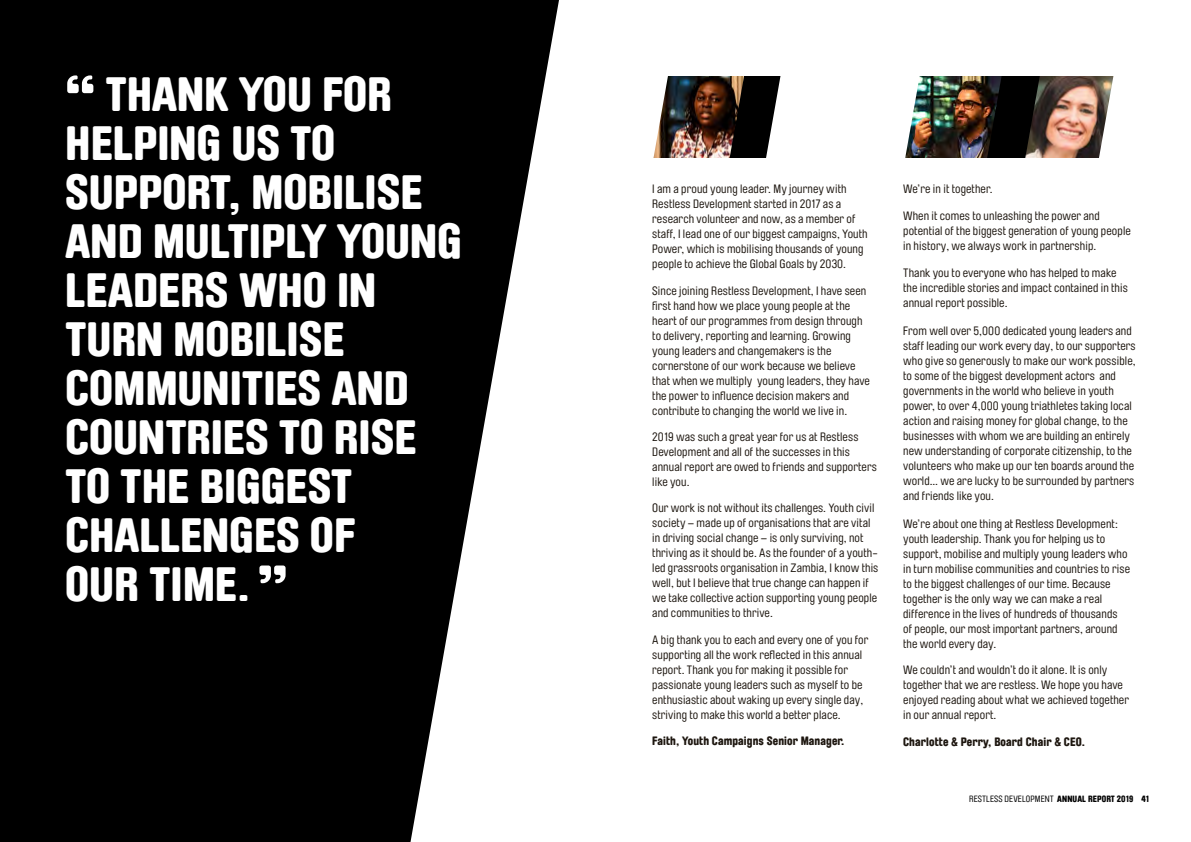
<style>
.page{position:relative;width:1191px;height:842px;background:#fff}
.page>*{position:absolute;margin:0;border:0;box-sizing:border-box;transform-origin:0 0}
.Heading_no_backgroun{font:900 48px/49px "Brauer Neue";color:#fff}
.Body_copy{font:12px/15px "Brauer Neue Std";letter-spacing:.01em;color:#1d160f}
.Body_copy-2{font:900 12px "Brauer Neue Std";letter-spacing:.01em;color:#1d160f}
.t1{font:9px "Brauer Neue Std";letter-spacing:.015em;color:#000}
.s1{font-size:72px}
.s2{font-weight:900}
</style>
<div class="page">
<svg style="left:745px;top:76px;width:35px;height:82px"></svg>
<svg style="left:0;top:0;width:559px;height:842px;background:#1f1f1f"></svg>
<img style="left:653px;top:76px;width:92px;height:82px">
<img style="left:1041px;top:76px;width:72px;height:82px">
<svg style="left:1002px;top:76px;width:39px;height:82px;background:#12100e"></svg>
<img style="left:905px;top:76px;width:97px;height:82px">
<p class="Heading_no_backgroun" style="left:65px;top:69px;width:398px"><span class="s1">“</span> THANK YOU FOR<br>HELPING US TO<br>SUPPORT, MOBILISE<br>AND MULTIPLY YOUNG<br>LEADERS WHO IN<br>TURN MOBILISE<br>COMMUNITIES AND<br>COUNTRIES TO RISE</p>
<p class="Heading_no_backgroun" style="left:65px;top:461px;width:292px;text-align:justify">TO THE BIGGEST CHALLENGES OF OUR TIME. <span class="s1">”</span></p>
<p class="Body_copy" style="left:652px;top:182px;width:217px">I am a proud young leader. My journey with Restless Development started in 2017 as a research volunteer and now, as a member of staff, I lead one of our biggest campaigns, Youth Power, which is mobilising thousands of young people to achieve the Global Goals by 2030.</p>
<p class="Body_copy" style="left:652px;top:283px;width:219px">Since joining Restless Development, I have seen first hand how we place young people at the heart of our programmes from design through to delivery, reporting and learning. Growing young leaders and changemakers is the cornerstone of our work because we believe that when we multiply young leaders, they have the power to influence decision makers and contribute to changing the world we live in.</p>
<p class="Body_copy" style="left:652px;top:429px;width:226px">2019 was such a great year for us at Restless Development and all of the successes in this annual report are owed to friends and supporters like you.</p>
<p class="Body_copy" style="left:652px;top:501px;width:228px">Our work is not without its challenges. Youth civil society – made up of organisations that are vital in driving social change – is only surviving, not thriving as it should be. As the founder of a youth&shy;led grassroots organisation in Zambia, I know this well, but I believe that true change can happen if we take collective action supporting young people and communities to thrive.</p>
<p class="Body_copy" style="left:652px;top:632px;width:218px">A big thank you to each and every one of you for supporting all the work reflected in this annual report. Thank you for making it possible for passionate young leaders such as myself to be enthusiastic about waking up every single day, striving to make this world a better place.</p>
<p class="Body_copy-2" style="left:652px;top:734px;width:194px">Faith, Youth Campaigns Senior Manager.</p>
<p class="Body_copy" style="left:903px;top:182px;width:91px">We’re in it together.</p>
<p class="Body_copy" style="left:903px;top:208px;width:229px">When it comes to unleashing the power and potential of the biggest generation of young people in history, we always work in partnership.</p>
<p class="Body_copy" style="left:903px;top:266px;width:226px">Thank you to everyone who has helped to make the incredible stories and impact contained in this annual report possible.</p>
<p class="Body_copy" style="left:903px;top:323px;width:234px">From well over 5,000 dedicated young leaders and staff leading our work every day, to our supporters who give so generously to make our work possible, to some of the biggest development actors and governments in the world who believe in youth power, to over 4,000 young triathletes taking local action and raising money for global change, to the businesses with whom we are building an entirely new understanding of corporate citizenship, to the volunteers who make up our ten boards around the world… we are lucky to be surrounded by partners and friends like you.</p>
<p class="Body_copy" style="left:903px;top:516px;width:228px">We’re about one thing at Restless Development: youth leadership. Thank you for helping us to support, mobilise and multiply young leaders who in turn mobilise communities and countries to rise to the biggest challenges of our time. Because together is the only way we can make a real difference in the lives of hundreds of thousands<br>of people, our most important partners, around the world every day.</p>
<p class="Body_copy" style="left:903px;top:663px;width:227px">We couldn’t and wouldn’t do it alone. It is only together that we are restless. We hope you have enjoyed reading about what we achieved together in our annual report.</p>
<p class="Body_copy-2" style="left:903px;top:734px;width:183px">Charlotte &amp; Perry, Board Chair &amp; CEO.</p>
<p class="t1" style="left:969px;top:794px;width:182px">RESTLESS DEVELOPMENT <span class="s2">ANNUAL REPORT 2019 41</span></p>
</div>
